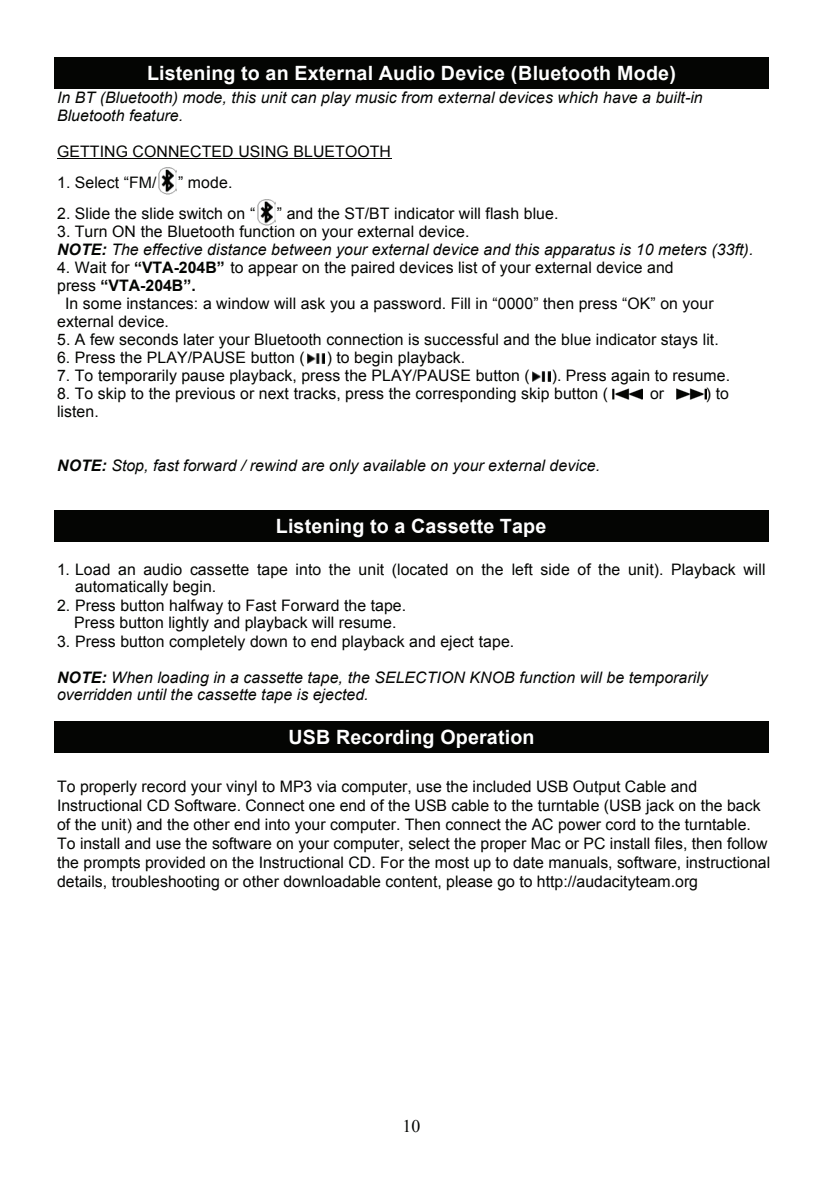
<style>
.page{position:relative;width:840px;height:1190px;background:#fff}
.page>*{position:absolute;margin:0;border:0;box-sizing:border-box;transform-origin:0 0}
.t1{font:700 19.6px "Arial";letter-spacing:.01em;color:#fff}
.t2{font:17.8px "Times New Roman";color:#040503}
.t3{font:15.8px/19px "Arial";color:#040503}
.t4{font:italic 15.8px/18.2px "Arial";letter-spacing:.005em;color:#040503}
.t5{font:700 15.8px "Arial";color:#040503}
.s1{font-style:normal}
.s2{font-weight:700}
.s3{font-weight:400}
</style>
<div class="page">
<div style="left:54px;top:57px;width:715px;height:31px;background:#040503"></div>
<hr style="left:57px;top:158px;width:334px;height:1px;background:#040503">
<div style="left:54px;top:511px;width:715px;height:31px;background:#040503"></div>
<div style="left:54px;top:722px;width:715px;height:31px;background:#040503"></div>
<img style="left:159px;top:168px;width:17px;height:27px">
<img style="left:258px;top:199px;width:17px;height:27px">
<img style="left:307px;top:354px;width:18px;height:9px">
<img style="left:533px;top:372px;width:17px;height:9px">
<img style="left:613px;top:388px;width:29px;height:11px">
<img style="left:676px;top:388px;width:30px;height:11px">
<p class="t1" style="left:147px;top:60px;width:530px">Listening to an External Audio Device (Bluetooth Mode)</p>
<p class="t4" style="left:57px;top:88px;width:647px">In BT (Bluetooth) mode, this unit can play music from external devices which have a built-in<br>Bluetooth feature.</p>
<p class="t3" style="left:57px;top:142px;width:335px">GETTING CONNECTED USING BLUETOOTH</p>
<p class="t3" style="left:57px;top:173px;width:101px">1. Select “FM/</p>
<p class="t3" style="left:178px;top:173px;width:56px">” mode.</p>
<p class="t3" style="left:57px;top:204px;width:200px">2. Slide the slide switch on “</p>
<p class="t3" style="left:277px;top:204px;width:283px">” and the ST/BT indicator will flash blue.</p>
<p class="t4" style="left:57px;top:223px;width:698px"><span class="s1">3. Turn ON the Bluetooth function on your external device.<br></span><span class="s2">NOTE:</span> The effective distance between your external device and this apparatus is 10 meters (33ft).</p>
<p class="t3" style="left:57px;top:258px;width:618px">4. Wait for <span class="s2">“VTA-204B”</span> to appear on the paired devices list of your external device and</p>
<p class="t5" style="left:57px;top:275px;width:140px"><span class="s3">press</span> “VTA-204B”.</p>
<p class="t3" style="left:65px;top:294px;width:650px">In some instances: a window will ask you a password. Fill in “0000” then press “OK” on your</p>
<p class="t3" style="left:57px;top:312px;width:113px">external device.</p>
<p class="t3" style="left:57px;top:330px;width:663px">5. A few seconds later your Bluetooth connection is successful and the blue indicator stays lit.</p>
<p class="t3" style="left:57px;top:348px;width:249px">6. Press the PLAY/PAUSE button (</p>
<p class="t3" style="left:327px;top:348px;width:140px">) to begin playback.</p>
<p class="t3" style="left:57px;top:366px;width:474px">7. To temporarily pause playback, press the PLAY/PAUSE button (</p>
<p class="t3" style="left:552px;top:366px;width:180px">). Press again to resume.</p>
<p class="t3" style="left:57px;top:384px;width:553px">8. To skip to the previous or next tracks, press the corresponding skip button (</p>
<p class="t3" style="left:650px;top:384px;width:16px">or</p>
<p class="t3" style="left:706px;top:384px;width:25px">) to</p>
<p class="t3" style="left:57px;top:402px;width:43px">listen.</p>
<p class="t4" style="left:57px;top:457px;width:545px"><span class="s2">NOTE:</span> Stop, fast forward / rewind are only available on your external device.</p>
<p class="t1" style="left:276px;top:513px;width:272px">Listening to a Cassette Tape</p>
<p class="t3" style="left:75px;top:560px;width:692px;line-height:17.8px;text-indent:-18px">1. Load an audio cassette tape into the unit (located on the left side of the unit). Playback will automatically begin.</p>
<p class="t3" style="left:85px;top:596px;width:323px;line-height:17.8px;text-indent:-28px">2. Press button halfway to Fast Forward the tape. er</p>
<p class="t3" style="left:74px;top:613px;width:324px">P ss button lightly and playback will resume.</p>
<p class="t3" style="left:57px;top:632px;width:459px">3. Press button completely down to end playback and eject tape.</p>
<p class="t4" style="left:57px;top:668px;width:652px"><span class="s2">NOTE:</span> When loading in a cassette tape, the SELECTION KNOB function will be temporarily overridden until the cassette tape is ejected.</p>
<p class="t1" style="left:288px;top:725px;width:248px">USB Recording Operation</p>
<p class="t3" style="left:57px;top:777px;width:715px">To properly record your vinyl to MP3 via computer, use the included USB Output Cable and Instructional CD Software. Connect one end of the USB cable to the turntable (USB jack on the back of the unit) and the other end into your computer. Then connect the AC power cord to the turntable.<br>To install and use the software on your computer, select the proper Mac or PC install files, then follow the prompts provided on the Instructional CD. For the most up to date manuals, software, instructional details, troubleshooting or other downloadable content, please go to http://audacityteam.org</p>
<p class="t2" style="left:403px;top:1114px;width:19px">10</p>
</div>
